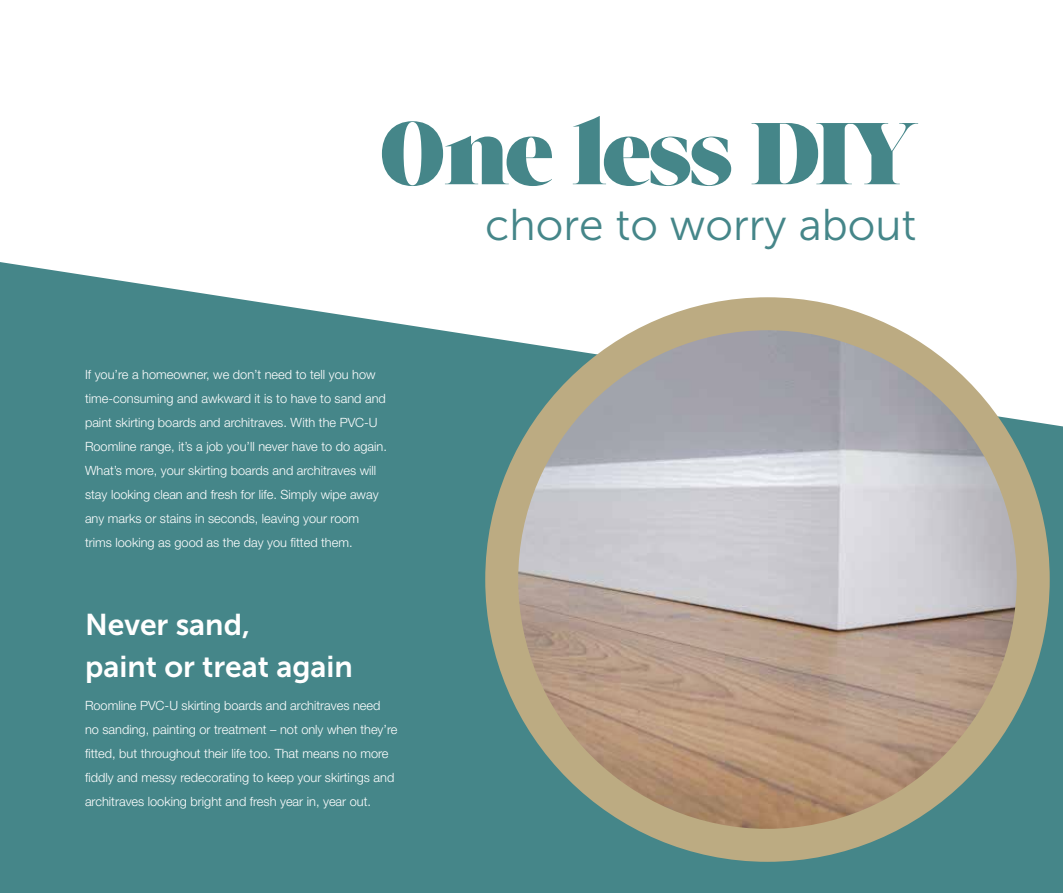
<style>
.page{position:relative;width:1063px;height:893px;background:#fff}
.page>*{position:absolute;margin:0;border:0;box-sizing:border-box;transform-origin:0 0}
.t1{font:90px "Grumpy Black 88";letter-spacing:-.02em;color:#458689}
.t2{font:44.4px "Museo Sans 300";color:#458689}
.t3{font:30px/42px "Museo Sans 700";color:#fff}
.t4{font:300 12.75px/24px "Helvetica Neue LT Std";color:#fff}
</style>
<div class="page">
<div style="left:0;top:426px;width:1063px;height:467px;background:#458689"></div>
<svg style="left:0;top:262px;width:1060px;height:164px;fill:#458689"></svg>
<div style="left:485px;top:297px;width:565px;height:565px;background:#bcab82;border-radius:50%"></div>
<img style="left:518px;top:330px;width:499px;height:499px;border-radius:249px">
<h1 class="t1" style="left:381px;top:101px;width:537px">One less DIY</h1>
<h2 class="t2" style="left:485px;top:201px;width:433px">chore to worry about</h2>
<p class="t4" style="left:85px;top:362px;width:303px">If you’re a homeowner, we don’t need to tell you how time-consuming and awkward it is to have to sand and paint skirting boards and architraves. With the PVC-U Roomline range, it’s a job you’ll never have to do again.<br>What’s more, your skirting boards and architraves will stay looking clean and fresh for life. Simply wipe away any marks or stains in seconds, leaving your room trims looking as good as the day you fitted them.</p>
<h3 class="t3" style="left:85px;top:603px;width:269px">Never sand,<br>paint or treat again</h3>
<p class="t4" style="left:85px;top:693px;width:314px">Roomline PVC-U skirting boards and architraves need no sanding, painting or treatment – not only when they’re fitted, but throughout their life too. That means no more fiddly and messy redecorating to keep your skirtings and architraves looking bright and fresh year in, year out.</p>
</div>
